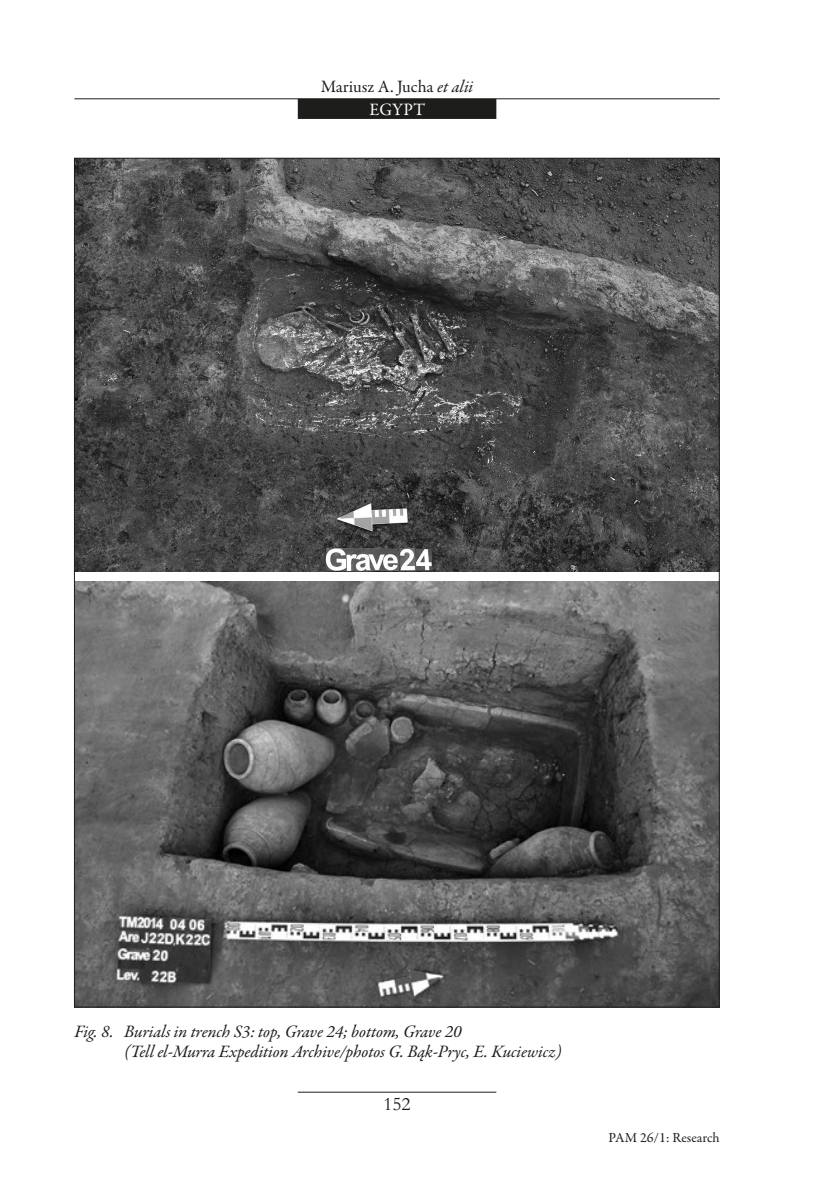
<style>
.page{position:relative;width:819px;height:1191px;background:#fff}
.page>*{position:absolute;margin:0;border:0;box-sizing:border-box;transform-origin:0 0}
.t1{font:19.25px "Garamond";color:#1d1d1b}
.t2{font:italic 17.5px/20.1px "Garamond Premr Pro";letter-spacing:-.01em;color:#1d1d1b}
.t3{font:17.5px/22.9px "Garamond Premr Pro";color:#1d1d1b;text-align:center}
.t4{font:14px "Garamond Premr Pro";color:#1d1d1b}
.s1{font-style:italic}
.s2{color:#fff}
</style>
<div class="page">
<hr style="left:74px;top:98px;width:645px;height:1px;background:#1d1d1b">
<div style="left:298px;top:99px;width:198px;height:20px;background:#1d1d1b"></div>
<hr style="left:298px;top:1091px;width:198px;height:1px;background:#1d1d1b">
<img style="left:76px;top:160px;width:641px;height:411px">
<img style="left:76px;top:581px;width:641px;height:424px">
<p class="t3" style="left:321px;top:75px;width:154px">Mariusz A. Jucha <span class="s1">et alii<br></span><span class="s2">EGYPT</span></p>
<p class="t2" style="left:124px;top:1022px;width:439px;text-indent:-50px">Fig. 8. Burials in trench S3: top, Grave 24; bottom, Grave 20<br>(Tell el-Murra Expedition Archive/photos G. Bąk-Pryc, E. Kuciewicz)</p>
<p class="t1" style="left:383px;top:1090px;width:29px">152</p>
<p class="t4" style="left:608px;top:1128px;width:113px">PAM 26/1: Research</p>
</div>
